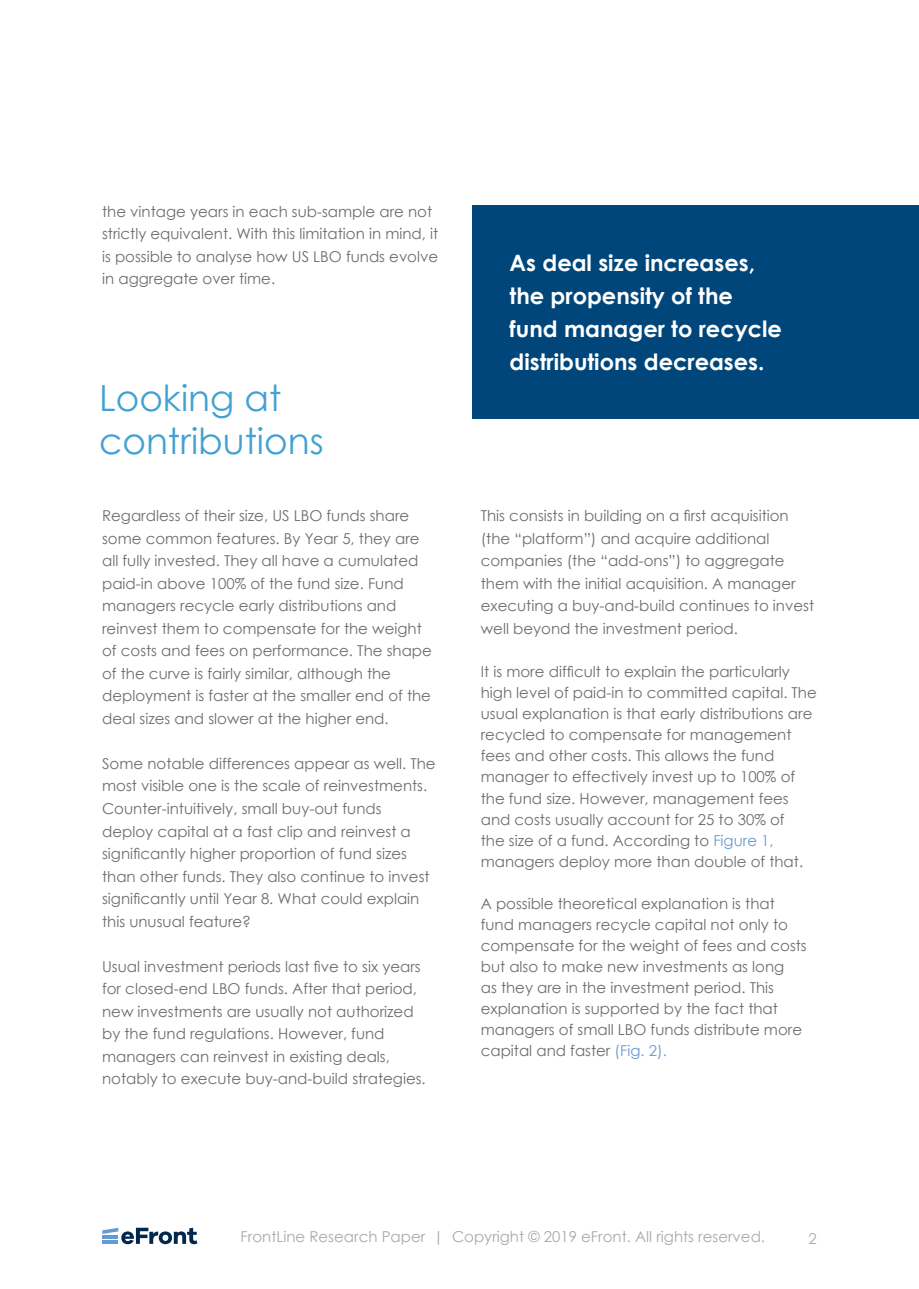
<style>
.page{position:relative;width:919px;height:1289px;background:#fff}
.page>*{position:absolute;margin:0;border:0;box-sizing:border-box;transform-origin:0 0}
.t1{font:36px/43.2px "Century Gothic";color:#42a1d1}
.t2{font:700 22.5px/33px "Century Gothic";color:#fff}
.body{font:15px/22.5px "Century Gothic";color:#6c6d70}
.t3{font:15px "Century Gothic";color:#a8a9ad}
.s1{color:#6599d1}
</style>
<div class="page">
<svg style="left:102px;top:1227px;width:95px;height:17px"></svg>
<div style="left:472px;top:206px;width:446px;height:213px;background:#00467a"></div>
<p class="body" style="left:102px;top:200px;width:337px">the vintage years in each sub-sample are not strictly equivalent. With this limitation in mind, it is possible to analyse how US LBO funds evolve in aggregate over time.</p>
<p class="t1" style="left:99px;top:376px;width:226px">Looking at contributions</p>
<p class="body" style="left:102px;top:504px;width:331px">Regardless of their size, US LBO funds share some common features. By Year 5, they are all fully invested. They all have a cumulated paid-in above 100% of the fund size. Fund managers recycle early distributions and reinvest them to compensate for the weight of costs and fees on performance. The shape of the curve is fairly similar, although the deployment is faster at the smaller end of the deal sizes and slower at the higher end.</p>
<p class="body" style="left:102px;top:752px;width:335px">Some notable differences appear as well. The most visible one is the scale of reinvestments.<br>Counter-intuitively, small buy-out funds deploy capital at a fast clip and reinvest a significantly higher proportion of fund sizes than other funds. They also continue to invest significantly until Year 8. What could explain this unusual feature?</p>
<p class="body" style="left:102px;top:954px;width:325px">Usual investment periods last five to six years for closed-end LBO funds. After that period, new investments are usually not authorized by the fund regulations. However, fund managers can reinvest in existing deals, notably to execute buy-and-build strategies.</p>
<p class="t2" style="left:509px;top:245px;width:274px">As deal size increases, the propensity of the fund manager to recycle distributions decreases.</p>
<p class="body" style="left:480px;top:504px;width:335px">This consists in building on a first acquisition (the “platform”) and acquire additional companies (the “add-ons”) to aggregate them with the initial acquisition. A manager executing a buy-and-build continues to invest well beyond the investment period.</p>
<p class="body" style="left:480px;top:661px;width:337px;line-height:21px">It is more difficult to explain the particularly high level of paid-in to committed capital. The usual explanation is that early distributions are recycled to compensate for management fees and other costs. This allows the fund manager to effectively invest up to 100% of the fund size. However, management fees and costs usually account for 25 to 30% of<br>the size of a fund. According to <span class="s1">Figure 1, </span>managers deploy more than double of that.</p>
<p class="body" style="left:480px;top:892px;width:327px;line-height:21px">A possible theoretical explanation is that fund managers recycle capital not only to compensate for the weight of fees and costs but also to make new investments as long<br>as they are in the investment period. This explanation is supported by the fact that managers of small LBO funds distribute more capital and faster <span class="s1">(Fig. 2).</span></p>
<p class="t3" style="left:240px;top:1226px;width:526px">FrontLine Research Paper | Copyright © 2019 eFront. All rights reserved.</p>
<p class="t3" style="left:808px;top:1227px;width:10px">2</p>
</div>
